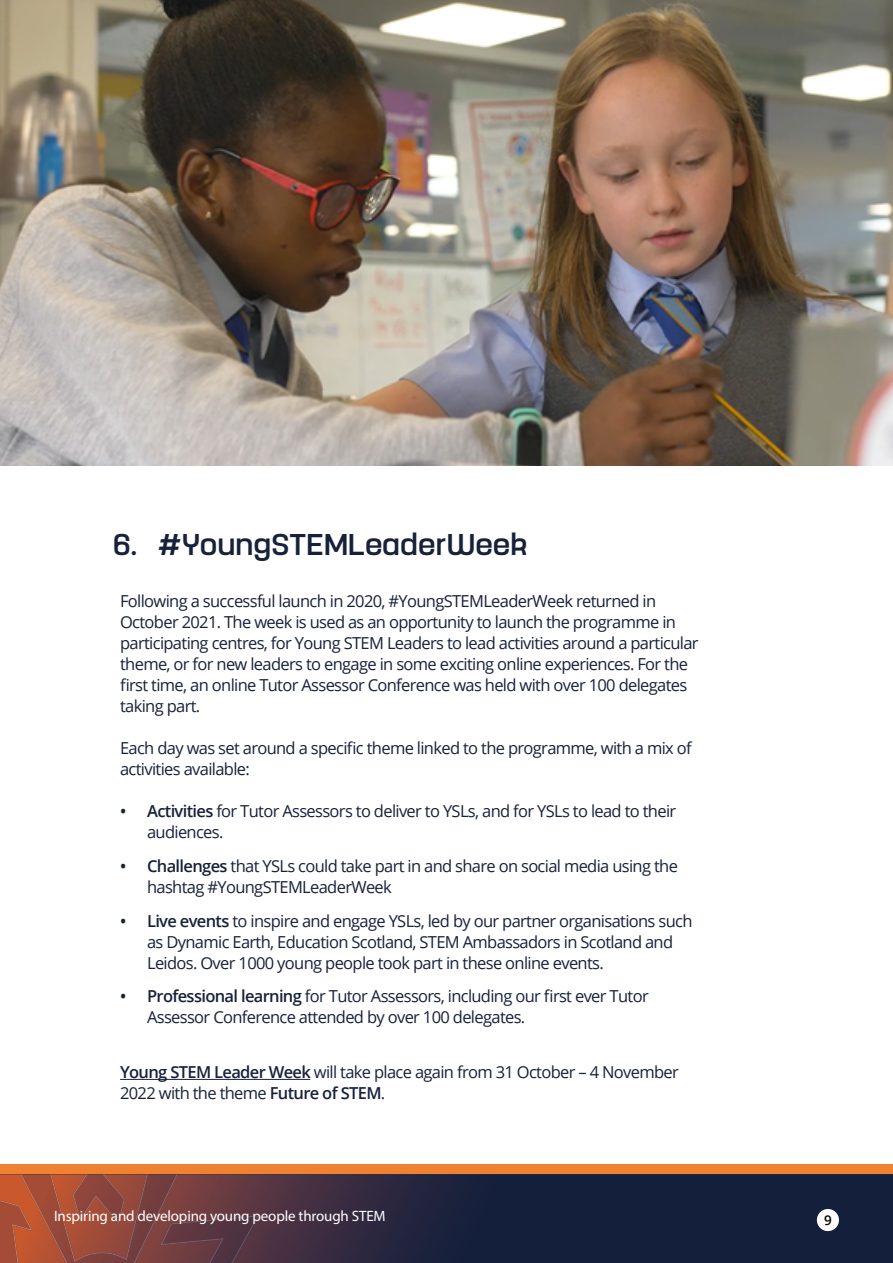
<style>
.page{position:relative;width:893px;height:1263px;background:#fff}
.page>*{position:absolute;margin:0;border:0;box-sizing:border-box;transform-origin:0 0}
.t1{font:500 30px "Yoshida Sans";letter-spacing:-.02em;color:#17213a}
.t2{font:16.5px/21px "Open Sans";letter-spacing:-.04em;color:#17213a}
.t3{font:15px "Myriad Pro";letter-spacing:-.01em;color:#fff}
.t4{font:600 13.5px "Open Sans";color:#000}
.s1{font-weight:600}
</style>
<div class="page">
<div style="left:0;top:1165px;width:893px;height:98px;background:#f08131"></div>
<svg style="left:259px;top:1174px;width:634px;height:89px;background:#1d223c"></svg>
<svg style="left:0;top:1174px;width:259px;height:89px;background:#88453d"></svg>
<div style="left:817px;top:1209px;width:22px;height:22px;background:#fff;border-radius:50%"></div>
<hr style="left:120px;top:1079px;width:190px;height:1px;background:#17213a">
<img style="left:0;top:0;width:893px;height:466px">
<h1 class="t1" style="left:113px;top:525px;width:417px">6. #YoungSTEMLeaderWeek</h1>
<p class="t2" style="left:120px;top:590px;width:580px">Following a successful launch in 2020, #YoungSTEMLeaderWeek returned in October 2021. The week is used as an opportunity to launch the programme in participating centres, for Young STEM Leaders to lead activities around a particular theme, or for new leaders to engage in some exciting online experiences. For the first time, an online Tutor Assessor Conference was held with over 100 delegates taking part.</p>
<p class="t2" style="left:120px;top:737px;width:573px">Each day was set around a specific theme linked to the programme, with a mix of activities available:</p>
<p class="t2" style="left:147px;top:800px;width:531px;text-indent:-27px"><span class="s1">• Activities</span> for Tutor Assessors to deliver to YSLs, and for YSLs to lead to their audiences.</p>
<p class="t2" style="left:147px;top:855px;width:532px;text-indent:-27px"><span class="s1">• Challenges</span> that YSLs could take part in and share on social media using the hashtag #YoungSTEMLeaderWeek</p>
<p class="t2" style="left:147px;top:910px;width:547px;text-indent:-27px"><span class="s1">• Live events</span> to inspire and engage YSLs, led by our partner organisations such as Dynamic Earth, Education Scotland, STEM Ambassadors in Scotland and<br>Leidos. Over 1000 young people took part in these online events.</p>
<p class="t2" style="left:147px;top:985px;width:503px;text-indent:-27px"><span class="s1">• Professional learning</span> for Tutor Assessors, including our first ever Tutor<br>Assessor Conference attended by over 100 delegates.</p>
<p class="t2" style="left:120px;top:1061px;width:560px"><span class="s1">Young STEM Leader Week</span> will take place again from 31 October – 4 November<br>2022 with the theme <span class="s1">Future of STEM</span>.</p>
<p class="t3" style="left:54px;top:1207px;width:333px">Inspiring and developing young people through STEM</p>
<p class="t4" style="left:824px;top:1210px;width:9px">9</p>
</div>
